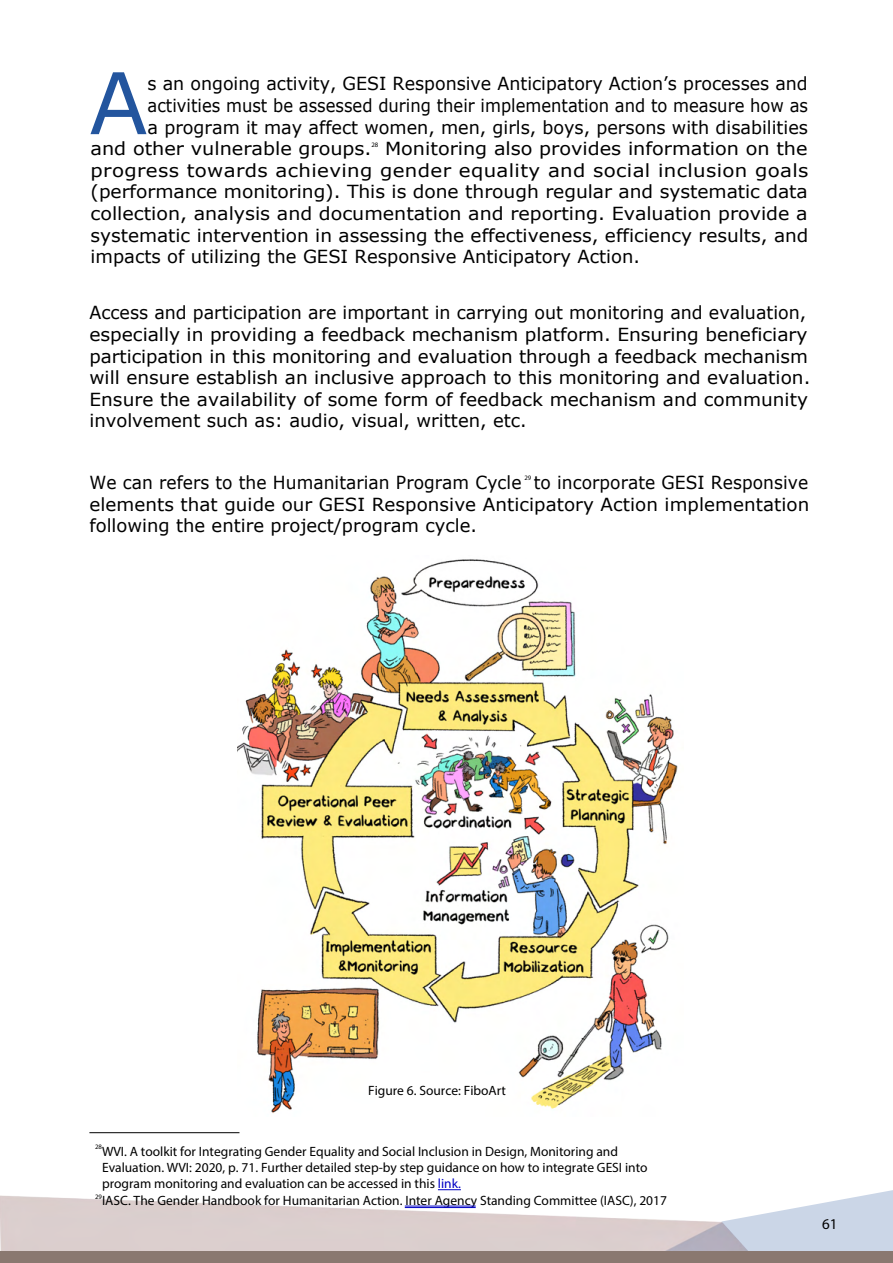
<style>
.page{position:relative;width:893px;height:1263px;background:#fff}
.page>*{position:absolute;margin:0;border:0;box-sizing:border-box;transform-origin:0 0}
.t1{font:85.05px "Verdana";color:#23559e}
.t2{font:18px/21.6px "Verdana";color:#000}
.t3{font:18px/21.6px "Verdana";color:#000;text-align:justify;scale:.95 1}
.t4{font:18px "Verdana";color:#000;scale:.91 1}
.t5{font:18px "Verdana";color:#000;scale:1.06 1}
.t6{font:18px "Verdana";color:#000;scale:1.04 1}
.t7{font:18px "Verdana";color:#000;scale:1.07 1}
.t8{font:18px "Verdana";letter-spacing:.02em;color:#000;scale:1.1 1}
.t9{font:15px "Avenir";color:#000}
.t10{font:300 13.5px/16.2px "Avenir";color:#000}
.t11{font:italic 300 13.5px "Avenir";color:#000}
.t12{font:300 6.75px "Avenir";color:#000}
.s1{color:#0000c4}
</style>
<div class="page">
<img style="left:759px;top:1190px;width:134px;height:61px">
<div style="left:1px;top:1251px;width:892px;height:12px;background:#8a7870"></div>
<img style="left:237px;top:559px;width:441px;height:554px">
<svg style="left:438px;top:1189px;width:23px;height:1px"></svg>
<hr style="left:89px;top:1132px;width:150px;height:1px;background:#000">
<hr style="left:405px;top:1207px;width:71px;height:1px;background:#0000c4">
<hr style="left:405px;top:1206px;width:71px;height:1px;background:#0000c4">
<p class="t1" style="left:89px;top:45px;width:60px">A</p>
<p class="t2" style="left:148px;top:73px;width:662px">s an ongoing activity, GESI Responsive Anticipatory Action’s processes and</p>
<p class="t4" style="left:148px;top:93px;width:727px">activities must be assessed during their implementation and to measure how as</p>
<p class="t2" style="left:148px;top:116px;width:662px">a program it may affect women, men, girls, boys, persons with disabilities</p>
<p class="t7" style="left:91px;top:136px;width:672px">and other vulnerable groups. Monitoring also provides information on the</p>
<p class="t8" style="left:91px;top:158px;width:654px">progress towards achieving gender equality and social inclusion goals</p>
<p class="t6" style="left:91px;top:179px;width:691px">(performance monitoring). This is done through regular and systematic data</p>
<p class="t5" style="left:91px;top:201px;width:678px">collection, analysis and documentation and reporting. Evaluation provide a</p>
<p class="t2" style="left:91px;top:224px;width:719px">systematic intervention in assessing the effectiveness, efficiency results, and</p>
<p class="t2" style="left:91px;top:246px;width:551px">impacts of utilizing the GESI Responsive Anticipatory Action.</p>
<p class="t12" style="left:371px;top:141px;width:8px">28</p>
<p class="t2" style="left:89px;top:302px;width:722px">Access and participation are important in carrying out monitoring and evaluation, especially in providing a feedback mechanism platform. Ensuring beneficiary participation in this monitoring and evaluation through a feedback mechanism will ensure establish an inclusive approach to this monitoring and evaluation.<br>Ensure the availability of some form of feedback mechanism and community involvement such as: audio, visual, written, etc.</p>
<p class="t3" style="left:89px;top:471px;width:759px">We can refers to the Humanitarian Program Cycle to incorporate GESI Responsive elements that guide our GESI Responsive Anticipatory Action implementation following the entire project/program cycle.</p>
<p class="t12" style="left:524px;top:474px;width:8px">29</p>
<p class="t11" style="left:368px;top:1082px;width:139px">Figure 6. Source: FiboArt</p>
<p class="t12" style="left:95px;top:1143px;width:8px">28</p>
<p class="t10" style="left:102px;top:1143px;width:567px">WVI. A toolkit for Integrating Gender Equality and Social Inclusion in Design, Monitoring and Evaluation. WVI: 2020, p. 71. Further detailed step-by step guidance on how to integrate GESI into program monitoring and evaluation can be accessed in this <span class="s1">link.<br></span>IASC. The Gender Handbook for Humanitarian Action. Inter Agency Standing Committee (IASC), 2017</p>
<p class="t12" style="left:95px;top:1192px;width:8px">29</p>
<p class="t9" style="left:822px;top:1215px;width:17px">61</p>
</div>
